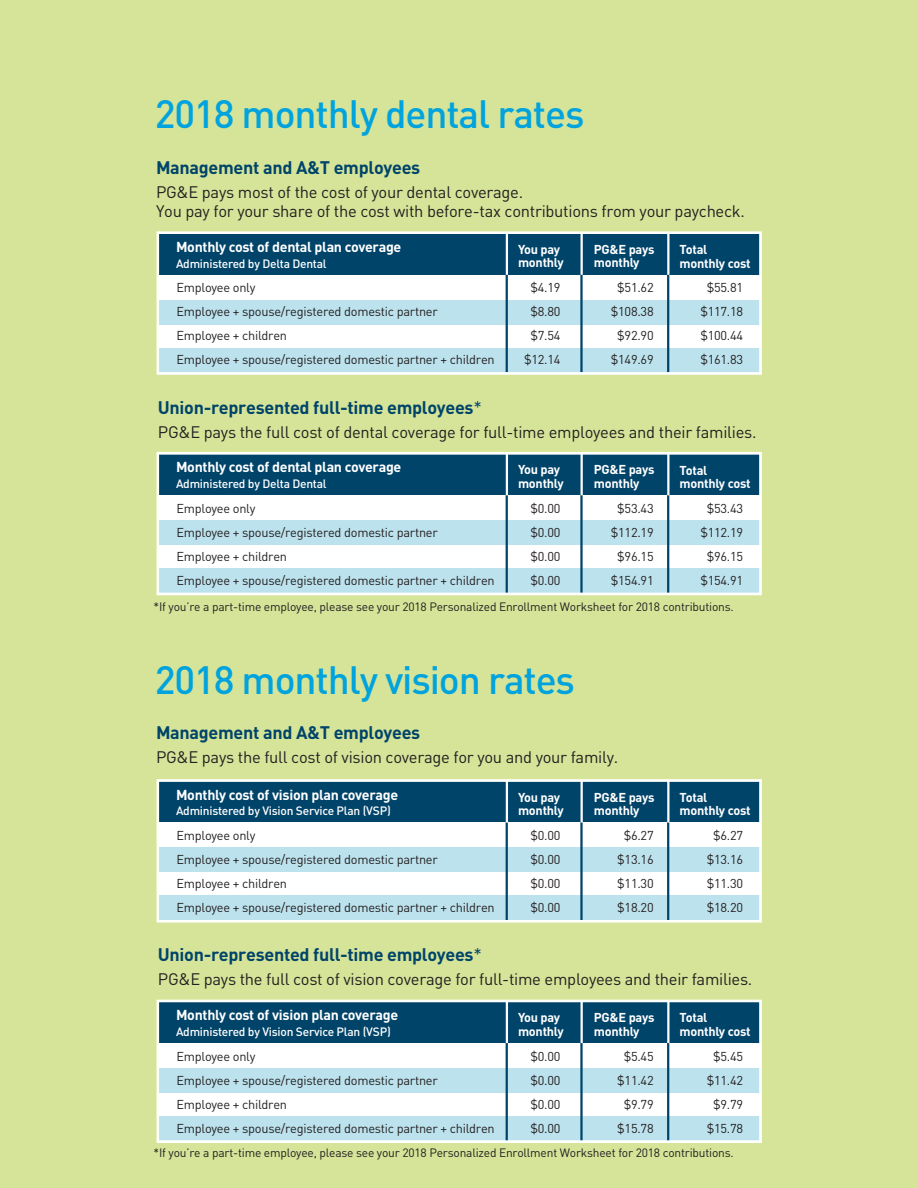
<style>
.page{position:relative;width:918px;height:1188px;background:#d5e498}
.page>*{position:absolute;margin:0;border:0;box-sizing:border-box;transform-origin:0 0}
.t1{font:500 39px "DIN";letter-spacing:-.03em;color:#00a3dd}
.t2{font:700 18px "DIN Pro";letter-spacing:-.015em;color:#00446a}
.t3{font:16.5px/19.5px "DIN Pro";letter-spacing:-.015em;color:#231f20}
.t4{font:700 14.25px "DIN";letter-spacing:-.02em;color:#fff}
.t5{font:12.75px "DIN";letter-spacing:-.02em;color:#231f20}
.t6{font:700 12.75px/13.5px "DIN";letter-spacing:-.02em;color:#fff}
.t7{font:12px "DIN Pro";letter-spacing:-.015em;color:#231f20}
.t8{font:500 12px "DIN";letter-spacing:-.02em;color:#fff}
.s1{font-weight:400}
</style>
<div class="page">
<svg style="left:161px;top:235px;width:597px;height:136px;background:#9bbccc"></svg>
<div style="left:157px;top:231px;width:605px;height:144px;border:3px solid #fff"></div>
<svg style="left:161px;top:456px;width:597px;height:135px;background:#9cbdcc"></svg>
<div style="left:157px;top:452px;width:605px;height:143px;border:3px solid #fff"></div>
<svg style="left:161px;top:783px;width:597px;height:136px;background:#9cbecd"></svg>
<div style="left:157px;top:779px;width:605px;height:144px;border:3px solid #fff"></div>
<svg style="left:161px;top:1004px;width:597px;height:135px;background:#9cbdcc"></svg>
<div style="left:157px;top:1000px;width:605px;height:143px;border:3px solid #fff"></div>
<h1 class="t1" style="left:155px;top:89px;width:431px">2018 monthly dental rates</h1>
<h2 class="t2" style="left:156px;top:152px;width:266px">Management and A&amp;T employees</h2>
<p class="t3" style="left:156px;top:180px;width:590px">PG&amp;E pays most of the cost of your dental coverage.<br>You pay for your share of the cost with before-tax contributions from your paycheck.</p>
<p class="t4" style="left:176px;top:237px;width:227px">Monthly cost of dental plan coverage</p>
<p class="t8" style="left:176px;top:256px;width:152px">Administered by Delta Dental</p>
<p class="t5" style="left:176px;top:280px;width:81px">Employee only</p>
<p class="t5" style="left:530px;top:280px;width:31px">$4.19</p>
<p class="t5" style="left:617px;top:280px;width:38px">$51.62</p>
<p class="t5" style="left:707px;top:280px;width:38px">$55.81</p>
<p class="t5" style="left:176px;top:304px;width:263px">Employee + spouse/registered domestic partner</p>
<p class="t5" style="left:530px;top:304px;width:31px">$8.80</p>
<p class="t5" style="left:611px;top:304px;width:44px">$108.38</p>
<p class="t5" style="left:700px;top:304px;width:44px">$117.18</p>
<p class="t5" style="left:176px;top:328px;width:112px">Employee + children</p>
<p class="t5" style="left:530px;top:328px;width:31px">$7.54</p>
<p class="t5" style="left:617px;top:328px;width:38px">$92.90</p>
<p class="t5" style="left:700px;top:328px;width:44px">$100.44</p>
<p class="t5" style="left:176px;top:352px;width:320px">Employee + spouse/registered domestic partner + children</p>
<p class="t5" style="left:524px;top:352px;width:38px">$12.14</p>
<p class="t5" style="left:611px;top:352px;width:44px">$149.69</p>
<p class="t5" style="left:700px;top:352px;width:44px">$161.83</p>
<p class="t6" style="left:518px;top:242px;width:47px">You pay monthly</p>
<p class="t6" style="left:594px;top:242px;width:62px">PG&amp;E pays monthly</p>
<p class="t6" style="left:680px;top:242px;width:72px">Total monthly cost</p>
<h2 class="t2" style="left:158px;top:393px;width:326px">Union-represented full-time employees<span class="s1">*</span></h2>
<p class="t3" style="left:158px;top:421px;width:600px">PG&amp;E pays the full cost of dental coverage for full-time employees and their families.</p>
<p class="t4" style="left:176px;top:458px;width:227px">Monthly cost of dental plan coverage</p>
<p class="t8" style="left:176px;top:476px;width:152px">Administered by Delta Dental</p>
<p class="t5" style="left:176px;top:500px;width:81px">Employee only</p>
<p class="t5" style="left:530px;top:500px;width:31px">$0.00</p>
<p class="t5" style="left:617px;top:500px;width:38px">$53.43</p>
<p class="t5" style="left:707px;top:500px;width:38px">$53.43</p>
<p class="t5" style="left:176px;top:524px;width:263px">Employee + spouse/registered domestic partner</p>
<p class="t5" style="left:530px;top:524px;width:31px">$0.00</p>
<p class="t5" style="left:611px;top:524px;width:44px">$112.19</p>
<p class="t5" style="left:700px;top:524px;width:44px">$112.19</p>
<p class="t5" style="left:176px;top:548px;width:112px">Employee + children</p>
<p class="t5" style="left:530px;top:548px;width:31px">$0.00</p>
<p class="t5" style="left:617px;top:548px;width:38px">$96.15</p>
<p class="t5" style="left:707px;top:548px;width:38px">$96.15</p>
<p class="t5" style="left:176px;top:572px;width:320px">Employee + spouse/registered domestic partner + children</p>
<p class="t5" style="left:530px;top:572px;width:31px">$0.00</p>
<p class="t5" style="left:611px;top:572px;width:44px">$154.91</p>
<p class="t5" style="left:700px;top:572px;width:44px">$154.91</p>
<p class="t6" style="left:518px;top:462px;width:47px">You pay monthly</p>
<p class="t6" style="left:594px;top:462px;width:62px">PG&amp;E pays monthly</p>
<p class="t6" style="left:680px;top:463px;width:72px">Total monthly cost</p>
<p class="t7" style="left:154px;top:597px;width:582px">*If you’re a part-time employee, please see your 2018 Personalized Enrollment Worksheet for 2018 contributions.</p>
<h1 class="t1" style="left:155px;top:655px;width:422px">2018 monthly vision rates</h1>
<h2 class="t2" style="left:156px;top:718px;width:266px">Management and A&amp;T employees</h2>
<p class="t3" style="left:156px;top:746px;width:464px">PG&amp;E pays the full cost of vision coverage for you and your family.</p>
<p class="t4" style="left:176px;top:785px;width:224px">Monthly cost of vision plan coverage</p>
<p class="t8" style="left:176px;top:803px;width:216px">Administered by Vision Service Plan (VSP)</p>
<p class="t5" style="left:176px;top:828px;width:81px">Employee only</p>
<p class="t5" style="left:530px;top:828px;width:31px">$0.00</p>
<p class="t5" style="left:624px;top:828px;width:31px">$6.27</p>
<p class="t5" style="left:713px;top:828px;width:31px">$6.27</p>
<p class="t5" style="left:176px;top:852px;width:263px">Employee + spouse/registered domestic partner</p>
<p class="t5" style="left:530px;top:852px;width:31px">$0.00</p>
<p class="t5" style="left:617px;top:852px;width:38px">$13.16</p>
<p class="t5" style="left:707px;top:852px;width:38px">$13.16</p>
<p class="t5" style="left:176px;top:876px;width:112px">Employee + children</p>
<p class="t5" style="left:530px;top:876px;width:31px">$0.00</p>
<p class="t5" style="left:617px;top:876px;width:38px">$11.30</p>
<p class="t5" style="left:707px;top:876px;width:38px">$11.30</p>
<p class="t5" style="left:176px;top:900px;width:320px">Employee + spouse/registered domestic partner + children</p>
<p class="t5" style="left:530px;top:900px;width:31px">$0.00</p>
<p class="t5" style="left:617px;top:900px;width:38px">$18.20</p>
<p class="t5" style="left:707px;top:900px;width:38px">$18.20</p>
<p class="t6" style="left:518px;top:790px;width:47px">You pay monthly</p>
<p class="t6" style="left:594px;top:790px;width:62px">PG&amp;E pays monthly</p>
<p class="t6" style="left:680px;top:790px;width:72px">Total monthly cost</p>
<h2 class="t2" style="left:158px;top:939px;width:326px">Union-represented full-time employees<span class="s1">*</span></h2>
<p class="t3" style="left:158px;top:967px;width:596px">PG&amp;E pays the full cost of vision coverage for full-time employees and their families.</p>
<p class="t4" style="left:176px;top:1006px;width:224px">Monthly cost of vision plan coverage</p>
<p class="t8" style="left:176px;top:1024px;width:216px">Administered by Vision Service Plan (VSP)</p>
<p class="t5" style="left:176px;top:1048px;width:81px">Employee only</p>
<p class="t5" style="left:530px;top:1048px;width:31px">$0.00</p>
<p class="t5" style="left:624px;top:1048px;width:31px">$5.45</p>
<p class="t5" style="left:713px;top:1048px;width:31px">$5.45</p>
<p class="t5" style="left:176px;top:1072px;width:263px">Employee + spouse/registered domestic partner</p>
<p class="t5" style="left:530px;top:1072px;width:31px">$0.00</p>
<p class="t5" style="left:617px;top:1072px;width:38px">$11.42</p>
<p class="t5" style="left:707px;top:1072px;width:38px">$11.42</p>
<p class="t5" style="left:176px;top:1096px;width:112px">Employee + children</p>
<p class="t5" style="left:530px;top:1096px;width:31px">$0.00</p>
<p class="t5" style="left:624px;top:1096px;width:31px">$9.79</p>
<p class="t5" style="left:713px;top:1096px;width:31px">$9.79</p>
<p class="t5" style="left:176px;top:1120px;width:320px">Employee + spouse/registered domestic partner + children</p>
<p class="t5" style="left:530px;top:1120px;width:31px">$0.00</p>
<p class="t5" style="left:617px;top:1120px;width:38px">$15.78</p>
<p class="t5" style="left:707px;top:1120px;width:38px">$15.78</p>
<p class="t6" style="left:518px;top:1010px;width:47px">You pay monthly</p>
<p class="t6" style="left:594px;top:1010px;width:62px">PG&amp;E pays monthly</p>
<p class="t6" style="left:680px;top:1011px;width:72px">Total monthly cost</p>
<p class="t7" style="left:154px;top:1143px;width:582px">*If you’re a part-time employee, please see your 2018 Personalized Enrollment Worksheet for 2018 contributions.</p>
</div>
